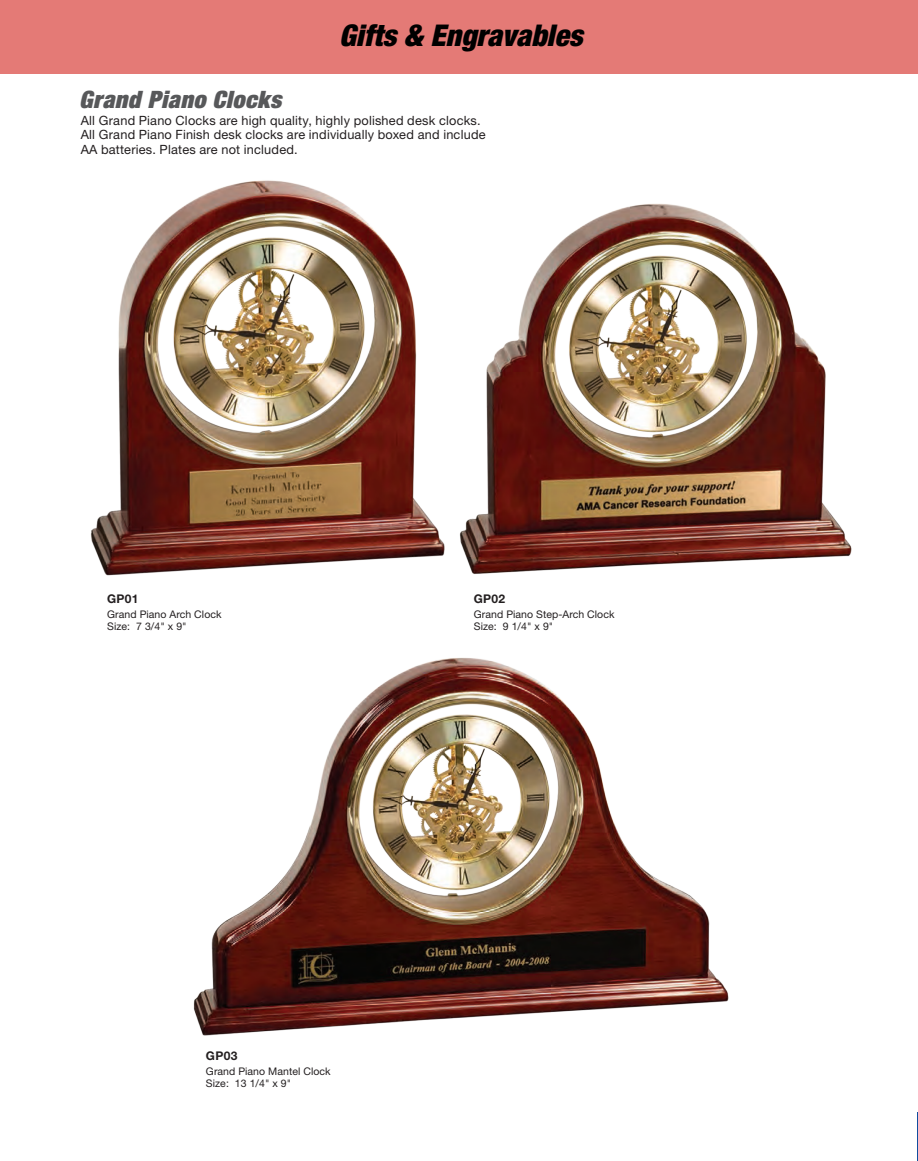
<style>
.page{position:relative;width:918px;height:1161px;background:#fff}
.page>*{position:absolute;margin:0;border:0;box-sizing:border-box;transform-origin:0 0}
.t1{font:italic 900 condensed 30px "Helvetica Neue LT Std";color:#000}
.Description_Block{font:italic 900 condensed 24px "Helvetica Neue LT Std";letter-spacing:.02em;color:#57585a}
.Description_Block-2{font:12.75px/14.2px "Helvetica Neue LT Std";letter-spacing:.015em;color:#231f20}
.Part_number_Descript{font:700 12px "Helvetica Neue LT Std";letter-spacing:.025em;color:#231f20}
.Part_number_Descript-2{font:10.5px/12px "Helvetica Neue LT Std";letter-spacing:.005em;color:#231f20}
</style>
<div class="page">
<hr style="left:917px;top:1112px;width:1px;height:49px;background:#114d9e">
<div style="left:0;top:0;width:918px;height:74px;background:#e47a76"></div>
<img style="left:91px;top:180px;width:354px;height:396px">
<img style="left:459px;top:203px;width:393px;height:371px">
<img style="left:193px;top:658px;width:536px;height:378px">
<h1 class="t1" style="left:339px;top:17px;width:245px">Gifts &amp; Engravables</h1>
<p class="Description_Block" style="left:79px;top:84px;width:203px">Grand Piano Clocks</p>
<p class="Description_Block-2" style="left:81px;top:113px;width:406px">All Grand Piano Clocks are high quality, highly polished desk clocks.<br>All Grand Piano Finish desk clocks are individually boxed and include<br>AA batteries. Plates are not included.</p>
<p class="Part_number_Descript" style="left:107px;top:591px;width:33px">GP01</p>
<p class="Part_number_Descript-2" style="left:107px;top:608px;width:116px">Grand Piano Arch Clock<br>Size: 7 3/4" x 9"</p>
<p class="Part_number_Descript" style="left:474px;top:591px;width:33px">GP02</p>
<p class="Part_number_Descript-2" style="left:474px;top:608px;width:142px">Grand Piano Step-Arch Clock<br>Size: 9 1/4" x 9"</p>
<p class="Part_number_Descript" style="left:206px;top:1048px;width:33px">GP03</p>
<p class="Part_number_Descript-2" style="left:206px;top:1065px;width:126px">Grand Piano Mantel Clock<br>Size: 13 1/4" x 9"</p>
</div>
